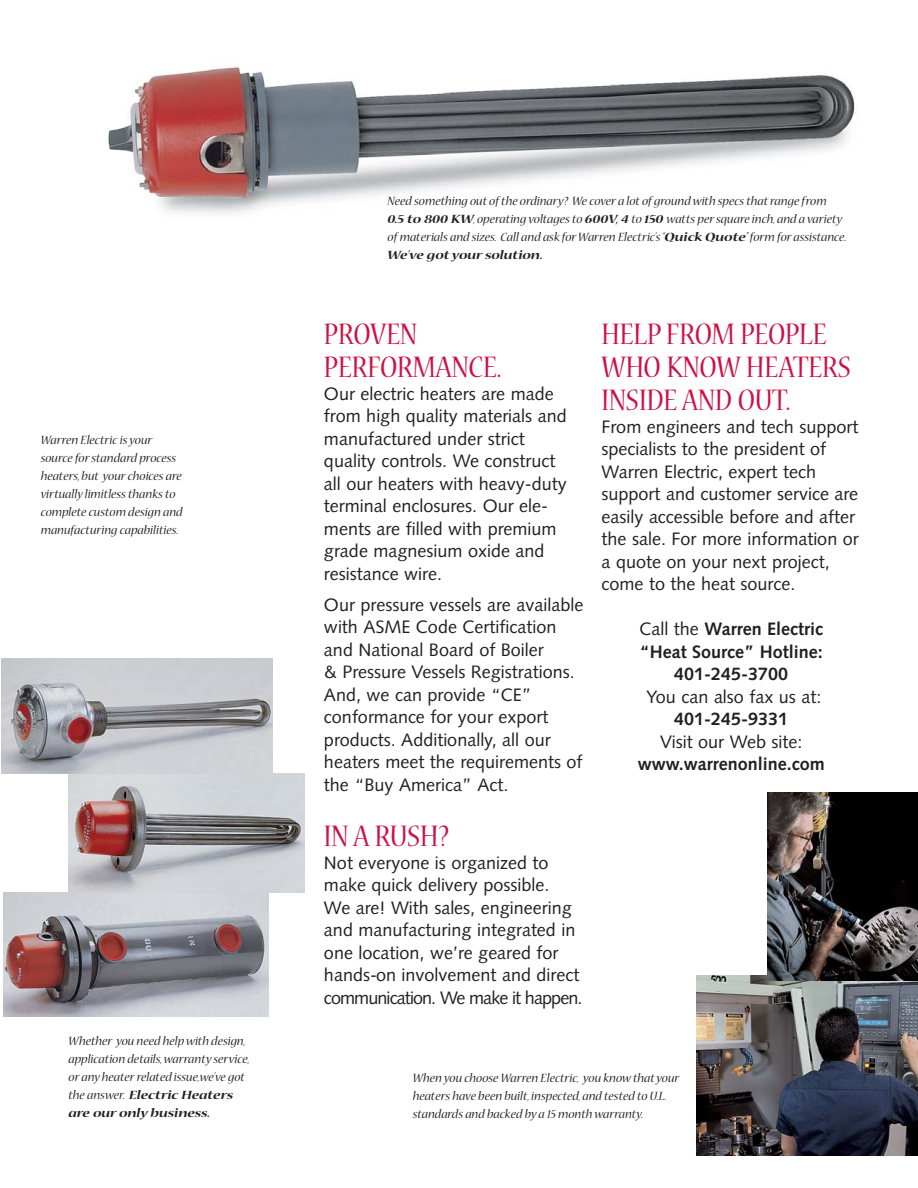
<style>
.page{position:relative;width:918px;height:1188px;background:#fff}
.page>*{position:absolute;margin:0;border:0;box-sizing:border-box;transform-origin:0 0}
.t1{font:33px/33px "Nueva";color:#ce1041;scale:.86 1}
.t2{font:18px/22.5px "Syntax";color:#231f20}
.t3{font:700 18px/22.5px "Syntax";color:#231f20;text-align:center}
.t4{font:italic 13.5px/18px "Nueva";color:#231f20}
.s1{font-weight:700;font-stretch:expanded}
.s2{font-weight:400}
</style>
<div class="page">
<img style="left:3px;top:892px;width:266px;height:125px">
<img style="left:68px;top:773px;width:237px;height:120px">
<img style="left:1px;top:658px;width:272px;height:116px">
<img style="left:696px;top:976px;width:222px;height:180px">
<img style="left:768px;top:793px;width:150px;height:188px">
<img style="left:108px;top:67px;width:747px;height:146px">
<p class="t4" style="left:41px;top:432px;width:143px">Warren Electric is your source for standard process heaters, but your choices are virtually limitless thanks to complete custom design and manufacturing capabilities.</p>
<p class="t4" style="left:69px;top:1033px;width:182px">Whether you need help with design, application details,warranty service, or any heater related issue,we’ve got the answer. <span class="s1">Electric Heaters are our only business.</span></p>
<p class="t4" style="left:388px;top:193px;width:460px">Need something out of the ordinary? We cover a lot of ground with specs that range from <span class="s1">0.5 to 800 KW</span>, operating voltages to <span class="s1">600V, 4</span> to <span class="s1">150</span> watts per square inch, and a variety of materials and sizes. Call and ask for Warren Electric’s “<span class="s1">Quick Quote</span>” form for assistance.<br><span class="s1">We’ve got your solution.</span></p>
<h1 class="t1" style="left:324px;top:320px;width:208px">PROVEN<br>PERFORMANCE.</h1>
<p class="t2" style="left:324px;top:384px;width:244px">Our electric heaters are made from high quality materials and manufactured under strict quality controls. We construct all our heaters with heavy-duty terminal enclosures. Our ele&shy;ments are filled with premium grade magnesium oxide and resistance wire.</p>
<p class="t2" style="left:324px;top:595px;width:261px">Our pressure vessels are available with ASME Code Certification and National Board of Boiler<br>&amp; Pressure Vessels Registrations.<br>And, we can provide “CE” conformance for your export products. Additionally, all our heaters meet the requirements of the “Buy America” Act.</p>
<h1 class="t1" style="left:324px;top:822px;width:147px">IN A RUSH?</h1>
<p class="t2" style="left:324px;top:853px;width:260px">Not everyone is organized to make quick delivery possible.<br>We are! With sales, engineering and manufacturing integrated in one location, we’re geared for hands-on involvement and direct communication. We make it happen.</p>
<h1 class="t1" style="left:602px;top:320px;width:292px">HELP FROM PEOPLE<br>WHO KNOW HEATERS<br>INSIDE AND OUT.</h1>
<p class="t2" style="left:602px;top:417px;width:259px">From engineers and tech support specialists to the president of<br>Warren Electric, expert tech support and customer service are easily accessible before and after the sale. For more information or a quote on your next project, come to the heat source.</p>
<p class="t3" style="left:639px;top:619px;width:185px"><span class="s2">Call the</span> Warren Electric “Heat Source” Hotline:<br>401-245-3700</p>
<p class="t2" style="left:647px;top:687px;width:176px">You can also fax us at:</p>
<p class="t3" style="left:674px;top:709px;width:116px">401-245-9331</p>
<p class="t2" style="left:660px;top:732px;width:144px">Visit our Web site:</p>
<p class="t3" style="left:638px;top:754px;width:189px">www.warrenonline.com</p>
<p class="t4" style="left:413px;top:1070px;width:268px">When you choose Warren Electric, you know that your heaters have been built, inspected, and tested to U.L. standards and backed by a 15 month warranty.</p>
</div>
